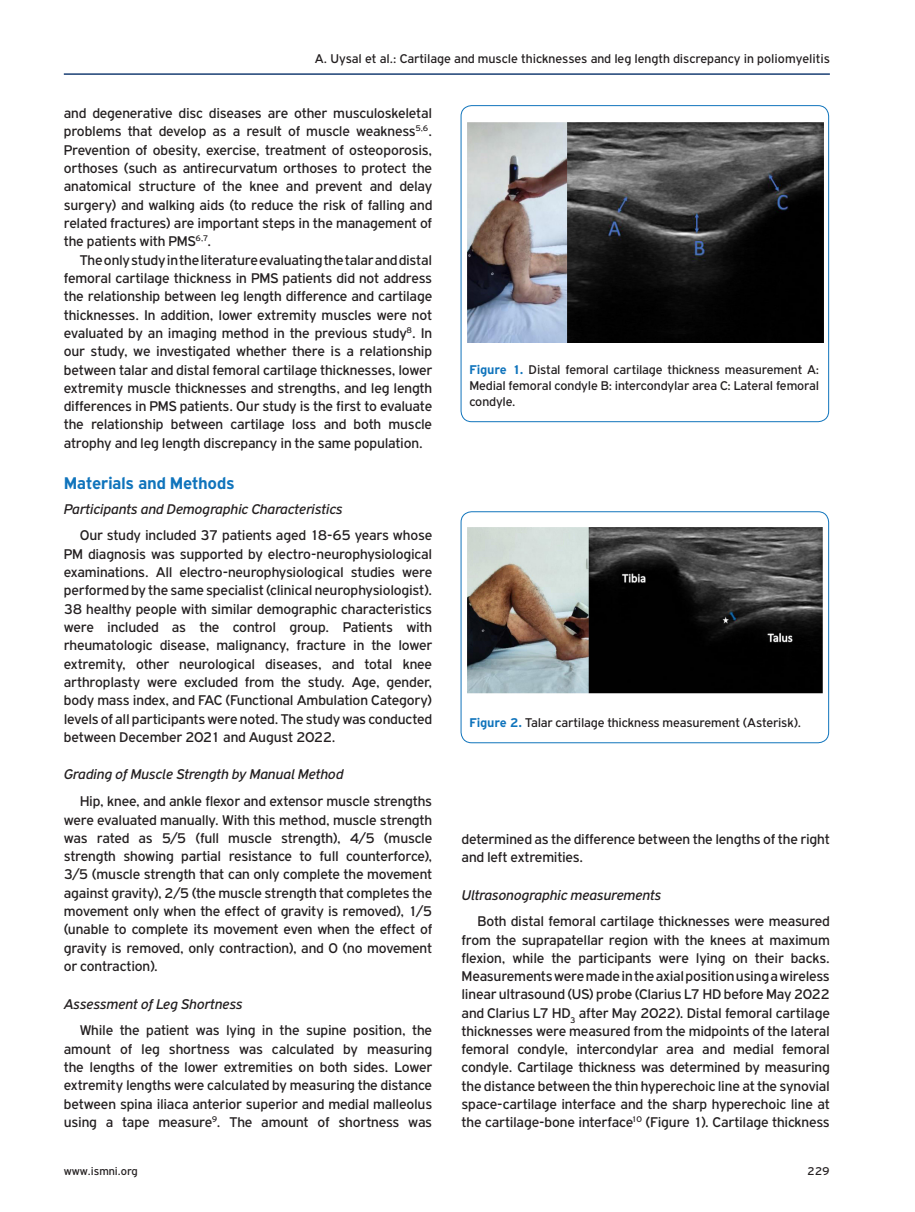
<style>
.page{position:relative;width:915px;height:1212px;background:#fff}
.page>*{position:absolute;margin:0;border:0;box-sizing:border-box;transform-origin:0 0}
.TITLE_BOLD{font:700 18px "PF Highway Gothic";letter-spacing:-.02em;color:#1074bc}
.TEXT_BASIC{font:15px/18.3px "PF Highway Gothic";letter-spacing:-.01em;color:#231f20;text-align:justify}
.TITLE_ITALIC{font:italic 15px "PF Highway Gothic";letter-spacing:-.01em;color:#231f20}
.TITLE_ITALIC_AFTER{font:italic 15px "PF Highway Gothic";letter-spacing:-.01em;color:#231f20}
.TEXT_FIGURE-TABLE{font:13.5px/16.2px "PF Highway Gothic";color:#231f20;text-align:justify}
.t1{font:12px "PF Highway Gothic";color:#231f20}
.s1{font-weight:700;color:#1074bc}
</style>
<div class="page">
<hr style="left:64px;top:73px;width:765px;height:2px;background:#1a3f74">
<img style="left:467px;top:123px;width:356px;height:220px">
<div style="left:460px;top:105px;width:368px;height:317px;border:1px solid #1074bc;border-radius:11px"></div>
<img style="left:467px;top:527px;width:355px;height:167px">
<div style="left:460px;top:511px;width:368px;height:232px;border:1px solid #1074bc;border-radius:11px"></div>
<p class="TEXT_FIGURE-TABLE" style="left:315px;top:50px;width:516px">A. Uysal et al.: Cartilage and muscle thicknesses and leg length discrepancy in poliomyelitis</p>
<p class="TEXT_BASIC" style="left:64px;top:104px;width:370px">and degenerative disc diseases are other musculoskeletal problems that develop as a result of muscle weakness<sup>5,6</sup>.<br>Prevention of obesity, exercise, treatment of osteoporosis, orthoses (such as antirecurvatum orthoses to protect the anatomical structure of the knee and prevent and delay surgery) and walking aids (to reduce the risk of falling and related fractures) are important steps in the management of the patients with PMS<sup>6,7</sup>.</p>
<p class="TEXT_BASIC" style="left:64px;top:250px;width:370px;text-indent:16px">The only study in the literature evaluating the talar and distal femoral cartilage thickness in PMS patients did not address the relationship between leg length difference and cartilage thicknesses. In addition, lower extremity muscles were not evaluated by an imaging method in the previous study<sup>8</sup>. In our study, we investigated whether there is a relationship between talar and distal femoral cartilage thicknesses, lower extremity muscle thicknesses and strengths, and leg length differences in PMS patients. Our study is the first to evaluate the relationship between cartilage loss and both muscle atrophy and leg length discrepancy in the same population.</p>
<p class="TITLE_BOLD" style="left:64px;top:473px;width:172px">Materials and Methods</p>
<p class="TITLE_ITALIC_AFTER" style="left:64px;top:501px;width:280px">Participants and Demographic Characteristics</p>
<p class="TEXT_BASIC" style="left:64px;top:526px;width:370px;text-indent:16px">Our study included 37 patients aged 18-65 years whose PM diagnosis was supported by electro-neurophysiological examinations. All electro-neurophysiological studies were performed by the same specialist (clinical neurophysiologist).<br>38 healthy people with similar demographic characteristics were included as the control group. Patients with rheumatologic disease, malignancy, fracture in the lower extremity, other neurological diseases, and total knee arthroplasty were excluded from the study. Age, gender, body mass index, and FAC (Functional Ambulation Category) levels of all participants were noted. The study was conducted between December 2021 and August 2022.</p>
<p class="TITLE_ITALIC" style="left:64px;top:766px;width:281px">Grading of Muscle Strength by Manual Method</p>
<p class="TEXT_BASIC" style="left:64px;top:792px;width:370px;text-indent:16px">Hip, knee, and ankle flexor and extensor muscle strengths were evaluated manually. With this method, muscle strength was rated as 5/5 (full muscle strength), 4/5 (muscle strength showing partial resistance to full counterforce), 3/5 (muscle strength that can only complete the movement against gravity), 2/5 (the muscle strength that completes the movement only when the effect of gravity is removed), 1/5 (unable to complete its movement even when the effect of gravity is removed, only contraction), and 0 (no movement or contraction).</p>
<p class="TITLE_ITALIC" style="left:64px;top:995px;width:180px">Assessment of Leg Shortness</p>
<p class="TEXT_BASIC" style="left:64px;top:1021px;width:370px;text-indent:16px">While the patient was lying in the supine position, the amount of leg shortness was calculated by measuring the lengths of the lower extremities on both sides. Lower extremity lengths were calculated by measuring the distance between spina iliaca anterior superior and medial malleolus using a tape measure<sup>9</sup>. The amount of shortness was</p>
<p class="TEXT_FIGURE-TABLE" style="left:469px;top:361px;width:351px"><span class="s1">Figure 1.</span> Distal femoral cartilage thickness measurement A:<br>Medial femoral condyle B: intercondylar area C: Lateral femoral condyle.</p>
<p class="TEXT_FIGURE-TABLE" style="left:469px;top:715px;width:333px"><span class="s1">Figure 2.</span> Talar cartilage thickness measurement (Asterisk).</p>
<p class="TEXT_BASIC" style="left:461px;top:830px;width:370px">determined as the difference between the lengths of the right and left extremities.</p>
<p class="TITLE_ITALIC" style="left:461px;top:887px;width:201px">Ultrasonographic measurements</p>
<p class="TEXT_BASIC" style="left:461px;top:912px;width:370px;text-indent:16px">Both distal femoral cartilage thicknesses were measured from the suprapatellar region with the knees at maximum flexion, while the participants were lying on their backs.<br>Measurements were made in the axial position using a wireless linear ultrasound (US) probe (Clarius L7 HD before May 2022 and Clarius L7 HD<sub>3</sub> after May 2022). Distal femoral cartilage thicknesses were measured from the midpoints of the lateral femoral condyle, intercondylar area and medial femoral condyle. Cartilage thickness was determined by measuring the distance between the thin hyperechoic line at the synovial space-cartilage interface and the sharp hyperechoic line at the cartilage-bone interface<sup>10</sup> (Figure 1). Cartilage thickness</p>
<p class="t1" style="left:64px;top:1165px;width:75px">www.ismni.org</p>
<p class="t1" style="left:806px;top:1165px;width:24px">229</p>
</div>
